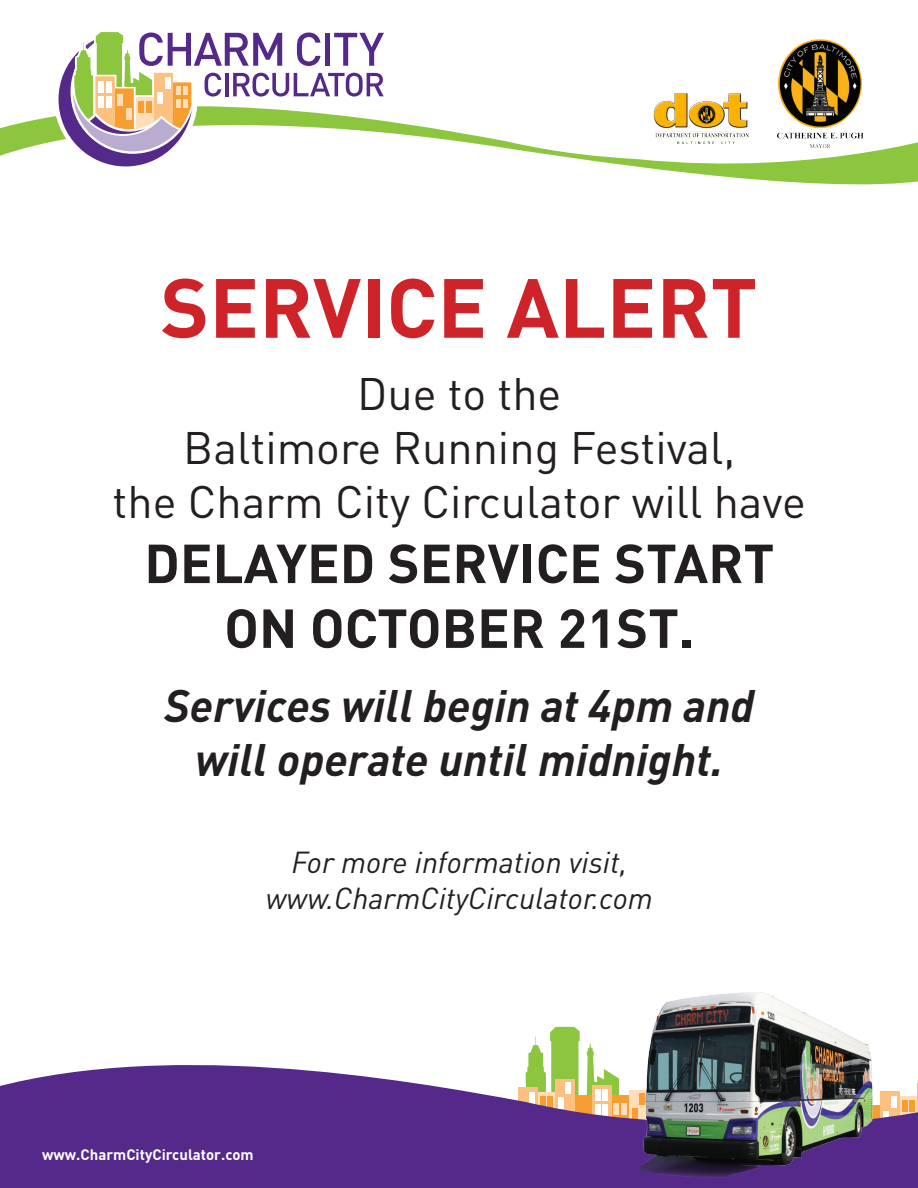
<style>
.page{position:relative;width:918px;height:1188px;background:#fff}
.page>*{position:absolute;margin:0;border:0;box-sizing:border-box;transform-origin:0 0}
.t1{font:700 82.5px "DIN";color:#cf232a}
.t2{font:700 54px/64.8px "DIN";color:#231f20;text-align:center}
.t3{font:45px/54px "DIN";color:#231f20;text-align:center}
.t4{font:italic 700 45px/54px "DIN";color:#231f20;text-align:center}
.t5{font:italic 30px/36px "DIN";color:#231f20;text-align:center}
.t6{font:700 15px "DIN";color:#fff}
</style>
<div class="page">
<svg style="left:535px;top:1027px;width:45px;height:10px"></svg>
<svg style="left:0;top:116px;width:918px;height:69px"></svg>
<div style="left:54px;top:27px;width:144px;height:144px;background:#fff;border-radius:50%"></div>
<svg style="left:0;top:1037px;width:918px;height:151px;fill:#542989"></svg>
<svg style="left:59px;top:32px;width:325px;height:134px"></svg>
<img style="left:625px;top:992px;width:280px;height:196px">
<img style="left:647px;top:93px;width:106px;height:58px">
<img style="left:761px;top:39px;width:118px;height:120px">
<p class="t1" style="left:161px;top:254px;width:598px">SERVICE ALERT</p>
<p class="t3" style="left:112px;top:366px;width:695px">Due to the<br>Baltimore Running Festival,<br>the Charm City Circulator will have</p>
<p class="t2" style="left:144px;top:529px;width:632px">DELAYED SERVICE START<br>ON OCTOBER 21ST.</p>
<p class="t4" style="left:164px;top:677px;width:592px">Services will begin at 4pm and will operate until midnight.</p>
<p class="t5" style="left:266px;top:843px;width:389px">For more information visit, www.CharmCityCirculator.com</p>
<p class="t6" style="left:42px;top:1145px;width:213px">www.CharmCityCirculator.com</p>
</div>
